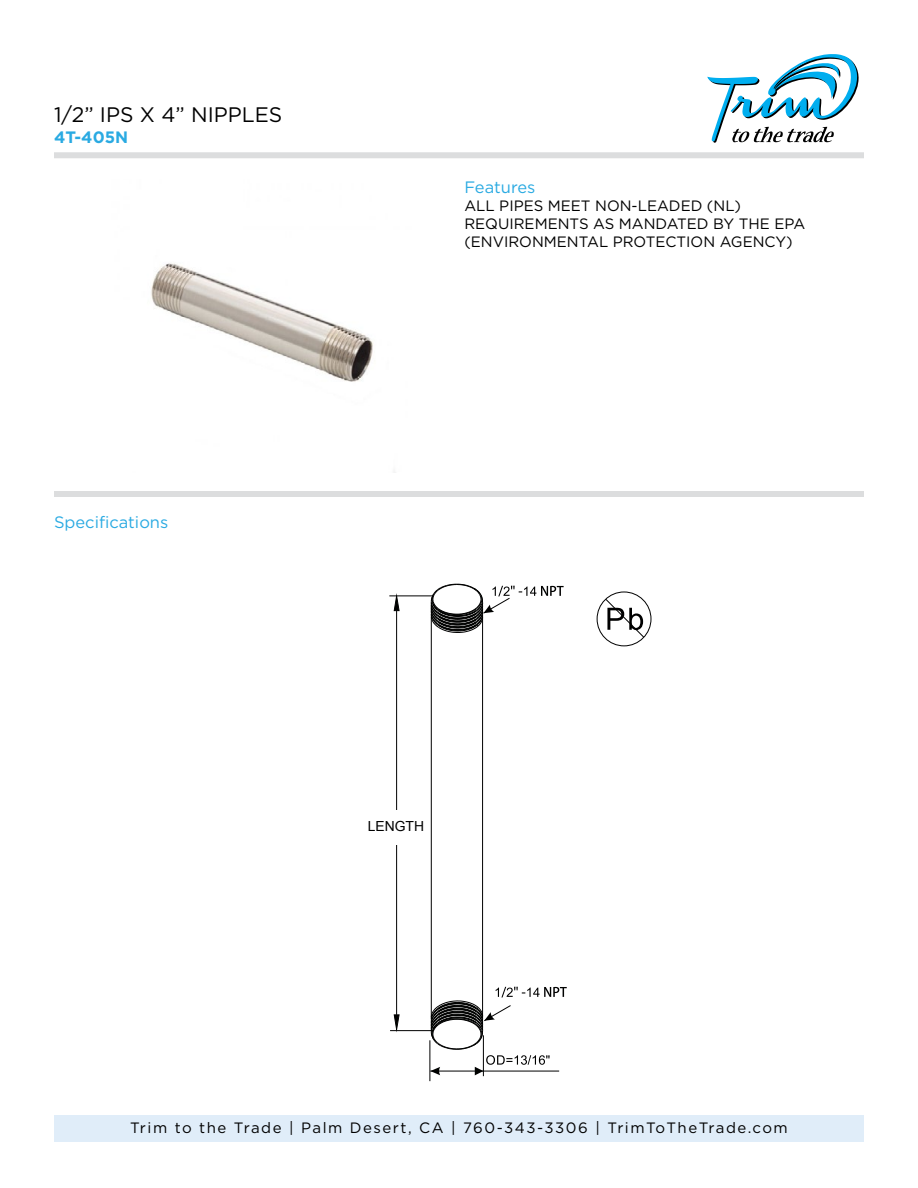
<style>
.page{position:relative;width:918px;height:1188px;background:#fff}
.page>*{position:absolute;margin:0;border:0;box-sizing:border-box;transform-origin:0 0}
.t1{font:21px "Gotham HTF";color:#000}
.t2{font:16.5px "Gotham HTF";color:#2aaae2}
.t3{font:700 16.5px "Gotham HTF";color:#2aaae2}
.t4{font:15px/18px "Gotham HTF";color:#000}
.t5{font:15px "Gotham HTF";letter-spacing:.1em;color:#000}
.t6{font:13.95px "Arial";color:#000}
</style>
<div class="page">
<div style="left:54px;top:1115px;width:810px;height:27px;background:#e0edf9"></div>
<svg style="left:707px;top:54px;width:152px;height:89px"></svg>
<div style="left:54px;top:152px;width:810px;height:6px;background:#dcddde"></div>
<div style="left:54px;top:491px;width:810px;height:6px;background:#dcddde"></div>
<img style="left:151px;top:263px;width:222px;height:119px">
<hr style="left:396px;top:611px;width:1px;height:404px;background:#000100">
<hr style="left:483px;top:1071px;width:76px;height:1px;background:#000100">
<hr style="left:482px;top:617px;width:1px;height:399px;background:#000100">
<hr style="left:431px;top:617px;width:1px;height:400px;background:#000100">
<hr style="left:430px;top:1040px;width:1px;height:41px;background:#000100">
<hr style="left:483px;top:1035px;width:1px;height:41px;background:#000100">
<hr style="left:430px;top:1071px;width:53px;height:1px;background:#000100">
<svg style="left:430px;top:1067px;width:10px;height:8px"></svg>
<svg style="left:475px;top:1055px;width:75px;height:20px"></svg>
<svg style="left:394px;top:597px;width:5px;height:14px"></svg>
<svg style="left:394px;top:1015px;width:5px;height:14px"></svg>
<hr style="left:389px;top:596px;width:44px;height:1px;background:#000100">
<hr style="left:390px;top:1030px;width:44px;height:1px;background:#000100">
<svg style="left:431px;top:584px;width:133px;height:48px"></svg>
<svg style="left:431px;top:987px;width:136px;height:62px"></svg>
<div style="left:597px;top:592px;width:54px;height:54px;border:1px solid #000;border-radius:50%"></div>
<svg style="left:605px;top:598px;width:40px;height:40px"></svg>
<div style="left:382px;top:811px;width:32px;height:34px;background:#fff"></div>
<h1 class="t1" style="left:54px;top:103px;width:230px">1/2” IPS X 4” NIPPLES</h1>
<p class="t3" style="left:54px;top:127px;width:76px">4T-405N</p>
<p class="t2" style="left:54px;top:513px;width:116px">Specifications</p>
<p class="t2" style="left:464px;top:178px;width:72px">Features</p>
<p class="t4" style="left:464px;top:197px;width:342px">ALL PIPES MEET NON-LEADED (NL)<br>REQUIREMENTS AS MANDATED BY THE EPA (ENVIRONMENTAL PROTECTION AGENCY)</p>
<p class="t6" style="left:368px;top:817px;width:58px">LENGTH</p>
<p class="t5" style="left:130px;top:1120px;width:659px">Trim to the Trade | Palm Desert, CA | 760-343-3306 | TrimToTheTrade.com</p>
</div>
